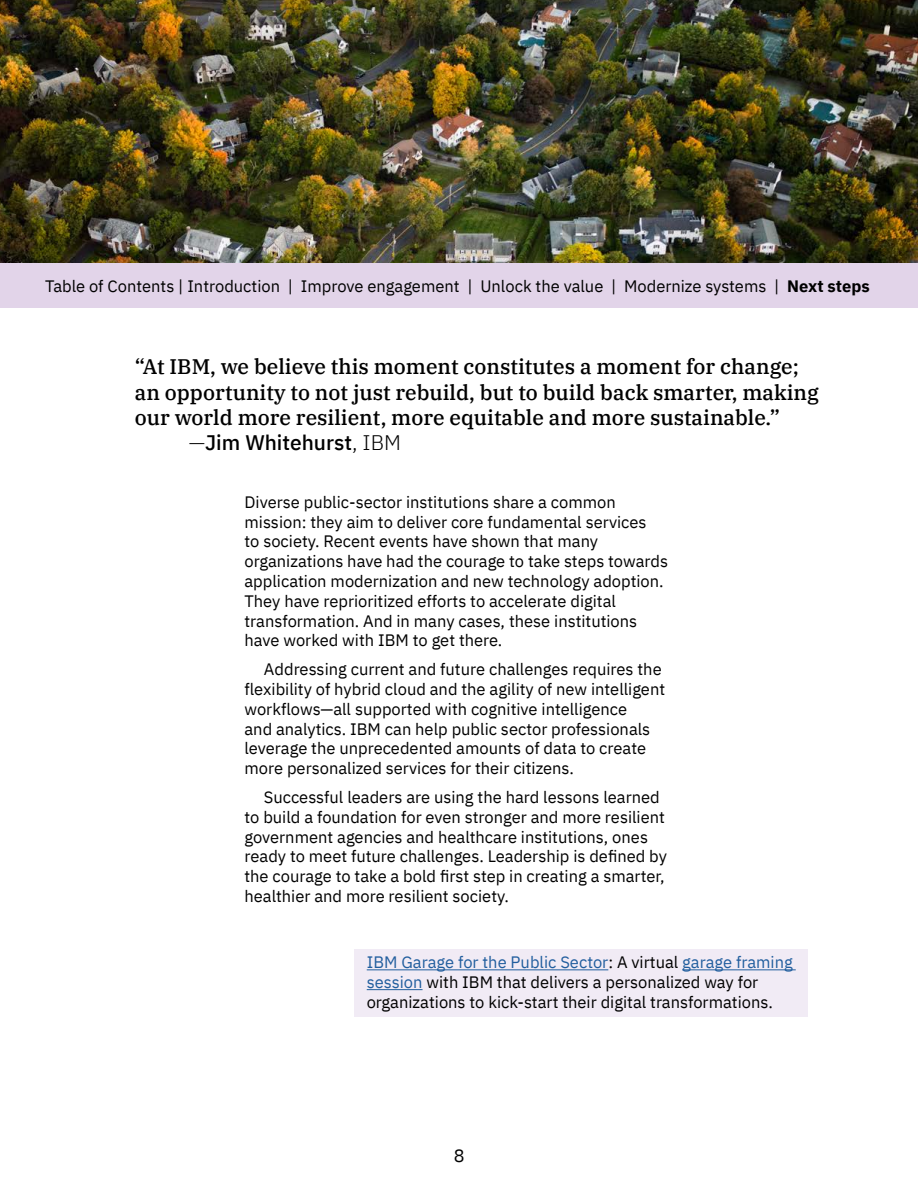
<style>
.page{position:relative;width:918px;height:1188px;background:#fff}
.page>*{position:absolute;margin:0;border:0;box-sizing:border-box;transform-origin:0 0}
.t1{font:500 21px/25.2px "IBM Plex Serif";color:#000}
.t2{font:500 21px "IBM Plex Sans";color:#000}
.t3{font:18px "IBM Plex Sans";color:#000}
.t4{font:16.5px/19.8px "IBM Plex Sans";color:#000}
.s1{font-weight:700}
.s2{font-weight:300}
.s3{color:#215e9e}
</style>
<div class="page">
<img style="left:0;top:0;width:918px;height:264px">
<div style="left:355px;top:949px;width:453px;height:68px;background:#f1ebf5"></div>
<hr style="left:367px;top:969px;width:241px;height:1px;background:#215e9e">
<hr style="left:682px;top:969px;width:114px;height:1px;background:#215e9e">
<hr style="left:367px;top:989px;width:56px;height:1px;background:#215e9e">
<div style="left:0;top:264px;width:918px;height:44px;background:#e2d4e9"></div>
<p class="t4" style="left:45px;top:275px;width:826px">Table of Contents | Introduction | Improve engagement | Unlock the value | Modernize systems | <span class="s1">Next steps</span></p>
<p class="t1" style="left:135px;top:353px;width:686px">“At IBM, we believe this moment constitutes a moment for change; an opportunity to not just rebuild, but to build back smarter, making our world more resilient, more equitable and more sustainable.”</p>
<p class="t2" style="left:189px;top:426px;width:214px"><span class="s2">—</span>Jim Whitehurst<span class="s2">, IBM</span></p>
<p class="t4" style="left:244px;top:491px;width:425px">Diverse public-sector institutions share a common mission: they aim to deliver core fundamental services<br>to society. Recent events have shown that many organizations have had the courage to take steps towards application modernization and new technology adoption.<br>They have reprioritized efforts to accelerate digital transformation. And in many cases, these institutions have worked with IBM to get there.</p>
<p class="t4" style="left:244px;top:658px;width:422px;text-indent:19px">Addressing current and future challenges requires the flexibility of hybrid cloud and the agility of new intelligent workflows—all supported with cognitive intelligence<br>and analytics. IBM can help public sector professionals leverage the unprecedented amounts of data to create more personalized services for their citizens.</p>
<p class="t4" style="left:244px;top:786px;width:424px;text-indent:19px">Successful leaders are using the hard lessons learned to build a foundation for even stronger and more resilient government agencies and healthcare institutions, ones ready to meet future challenges. Leadership is defined by the courage to take a bold first step in creating a smarter, healthier and more resilient society.</p>
<p class="t4" style="left:367px;top:951px;width:428px"><span class="s3">IBM Garage for the Public Sector</span>: A virtual <span class="s3">garage framing session</span> with IBM that delivers a personalized way for organizations to kick-start their digital transformations.</p>
<p class="t3" style="left:454px;top:1142px;width:12px">8</p>
</div>
